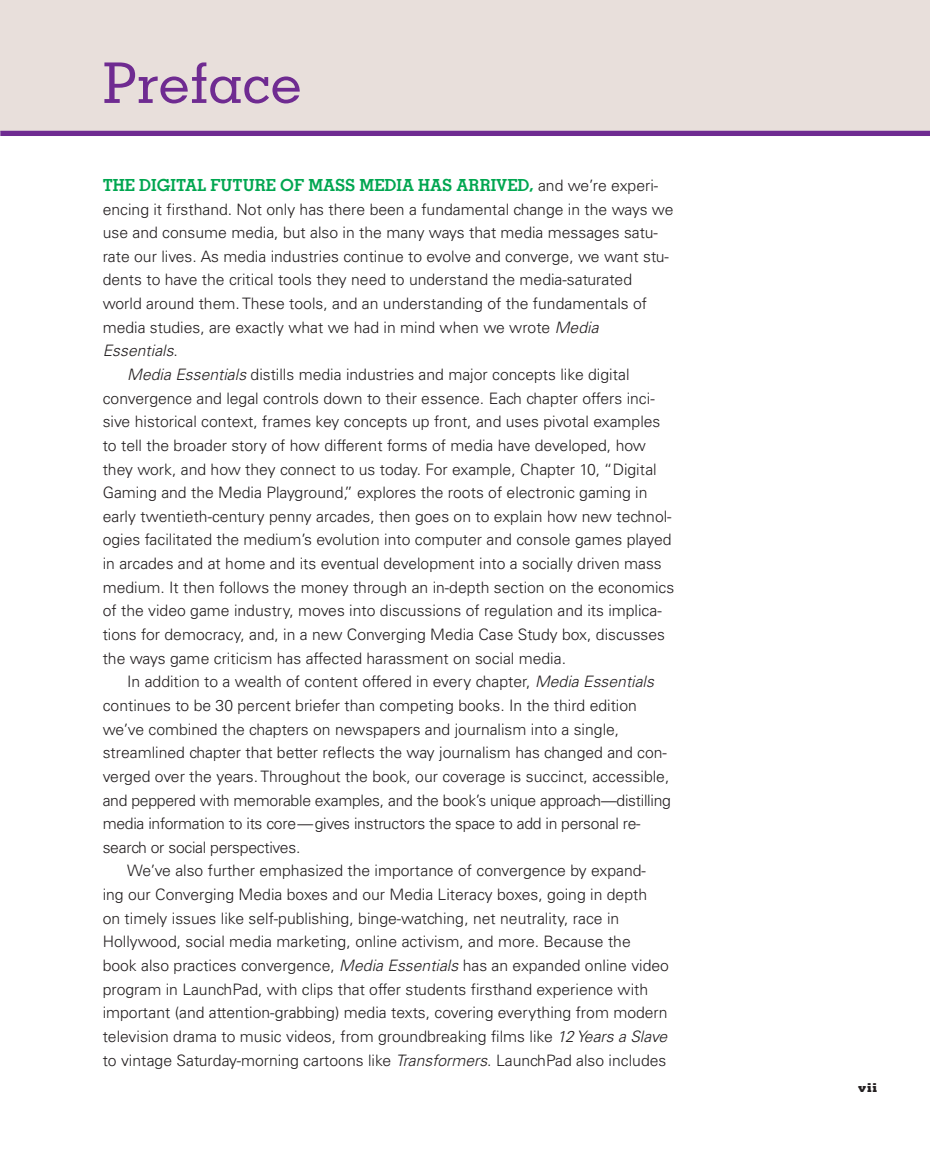
<style>
.page{position:relative;width:930px;height:1151px;background:#fff}
.page>*{position:absolute;margin:0;border:0;box-sizing:border-box;transform-origin:0 0}
.t1{font:500 56px "Memphis LT Std";color:#6f2b91}
.t2{font:700 16.62px "Memphis LT Std";color:#00a650}
.t3{font:300 15.75px "Univers LT Std";color:#231f20}
.t4{font:italic 300 15.75px "Univers LT Std";color:#231f20}
.t5{font:800 12.25px "Memphis LT Std";color:#231f20}
.s1{font-family:"Univers LT Std";font-weight:300;font-size:15.75px;color:#231f20}
.s2{font-style:italic}
.s3{font-style:normal}
</style>
<div class="page">
<div style="left:0;top:0;width:930px;height:132px;background:#e8dfdb"></div>
<div style="left:0;top:131px;width:930px;height:5px;background:#6f2b91"></div>
<h1 class="t1" style="left:103px;top:55px;width:201px">Preface</h1>
<p class="t2" style="left:103px;top:177px;width:557px">THE DIGITAL FUTURE OF MASS MEDIA HAS ARRIVED, <span class="s1">and we’re experi-</span></p>
<p class="t3" style="left:103px;top:201px;width:572px">encing it firsthand. Not only has there been a fundamental change in the ways we</p>
<p class="t3" style="left:103px;top:225px;width:557px">use and consume media, but also in the many ways that media messages satu-</p>
<p class="t3" style="left:103px;top:249px;width:568px">rate our lives. As media industries continue to evolve and converge, we want stu-</p>
<p class="t3" style="left:103px;top:272px;width:531px">dents to have the critical tools they need to understand the media-saturated</p>
<p class="t3" style="left:103px;top:296px;width:546px">world around them. These tools, and an understanding of the fundamentals of</p>
<p class="t3" style="left:103px;top:319px;width:497px">media studies, are exactly what we had in mind when we wrote <span class="s2">Media</span></p>
<p class="t4" style="left:103px;top:343px;width:77px">Essentials<span class="s3">.</span></p>
<p class="t3" style="left:127px;top:367px;width:504px"><span class="s2">Media Essentials</span> distills media industries and major concepts like digital</p>
<p class="t3" style="left:103px;top:390px;width:553px">convergence and legal controls down to their essence. Each chapter offers inci-</p>
<p class="t3" style="left:103px;top:414px;width:559px">sive historical context, frames key concepts up front, and uses pivotal examples</p>
<p class="t3" style="left:103px;top:438px;width:545px">to tell the broader story of how different forms of media have developed, how</p>
<p class="t3" style="left:103px;top:461px;width:555px">they work, and how they connect to us today. For example, Chapter 10, “Digital</p>
<p class="t3" style="left:103px;top:485px;width:546px">Gaming and the Media Playground,” explores the roots of electronic gaming in</p>
<p class="t3" style="left:103px;top:508px;width:570px">early twentieth-century penny arcades, then goes on to explain how new technol-</p>
<p class="t3" style="left:103px;top:532px;width:570px">ogies facilitated the medium’s evolution into computer and console games played</p>
<p class="t3" style="left:103px;top:556px;width:561px">in arcades and at home and its eventual development into a socially driven mass</p>
<p class="t3" style="left:103px;top:579px;width:573px">medium. It then follows the money through an in-depth section on the economics</p>
<p class="t3" style="left:103px;top:603px;width:560px">of the video game industry, moves into discussions of regulation and its implica-</p>
<p class="t3" style="left:103px;top:627px;width:564px">tions for democracy, and, in a new Converging Media Case Study box, discusses</p>
<p class="t3" style="left:103px;top:650px;width:465px">the ways game criticism has affected harassment on social media.</p>
<p class="t3" style="left:127px;top:674px;width:528px">In addition to a wealth of content offered in every chapter, <span class="s2">Media Essentials</span></p>
<p class="t3" style="left:103px;top:697px;width:536px">continues to be 30 percent briefer than competing books. In the third edition</p>
<p class="t3" style="left:103px;top:721px;width:518px">we’ve combined the chapters on newspapers and journalism into a single,</p>
<p class="t3" style="left:103px;top:745px;width:566px">streamlined chapter that better reflects the way journalism has changed and con-</p>
<p class="t3" style="left:103px;top:768px;width:568px">verged over the years. Throughout the book, our coverage is succinct, accessible,</p>
<p class="t3" style="left:103px;top:792px;width:570px">and peppered with memorable examples, and the book’s unique approach—distilling</p>
<p class="t3" style="left:103px;top:816px;width:539px">media information to its core — gives instructors the space to add in personal re-</p>
<p class="t3" style="left:103px;top:839px;width:199px">search or social perspectives.</p>
<p class="t3" style="left:127px;top:863px;width:520px">We’ve also further emphasized the importance of convergence by expand-</p>
<p class="t3" style="left:103px;top:886px;width:546px">ing our Converging Media boxes and our Media Literacy boxes, going in depth</p>
<p class="t3" style="left:103px;top:910px;width:518px">on timely issues like self-publishing, binge-watching, net neutrality, race in</p>
<p class="t3" style="left:103px;top:934px;width:530px">Hollywood, social media marketing, online activism, and more. Because the</p>
<p class="t3" style="left:103px;top:957px;width:568px">book also practices convergence, <span class="s2">Media Essentials</span> has an expanded online video</p>
<p class="t3" style="left:103px;top:981px;width:547px">program in LaunchPad, with clips that offer students firsthand experience with</p>
<p class="t3" style="left:103px;top:1005px;width:566px">important (and attention-grabbing) media texts, covering everything from modern</p>
<p class="t3" style="left:103px;top:1028px;width:566px">television drama to music videos, from groundbreaking films like <span class="s2">12 Years a Slave</span></p>
<p class="t3" style="left:103px;top:1052px;width:565px">to vintage Saturday-morning cartoons like <span class="s2">Transformers</span>. LaunchPad also includes</p>
<p class="t5" style="left:858px;top:1081px;width:20px">vii</p>
</div>
